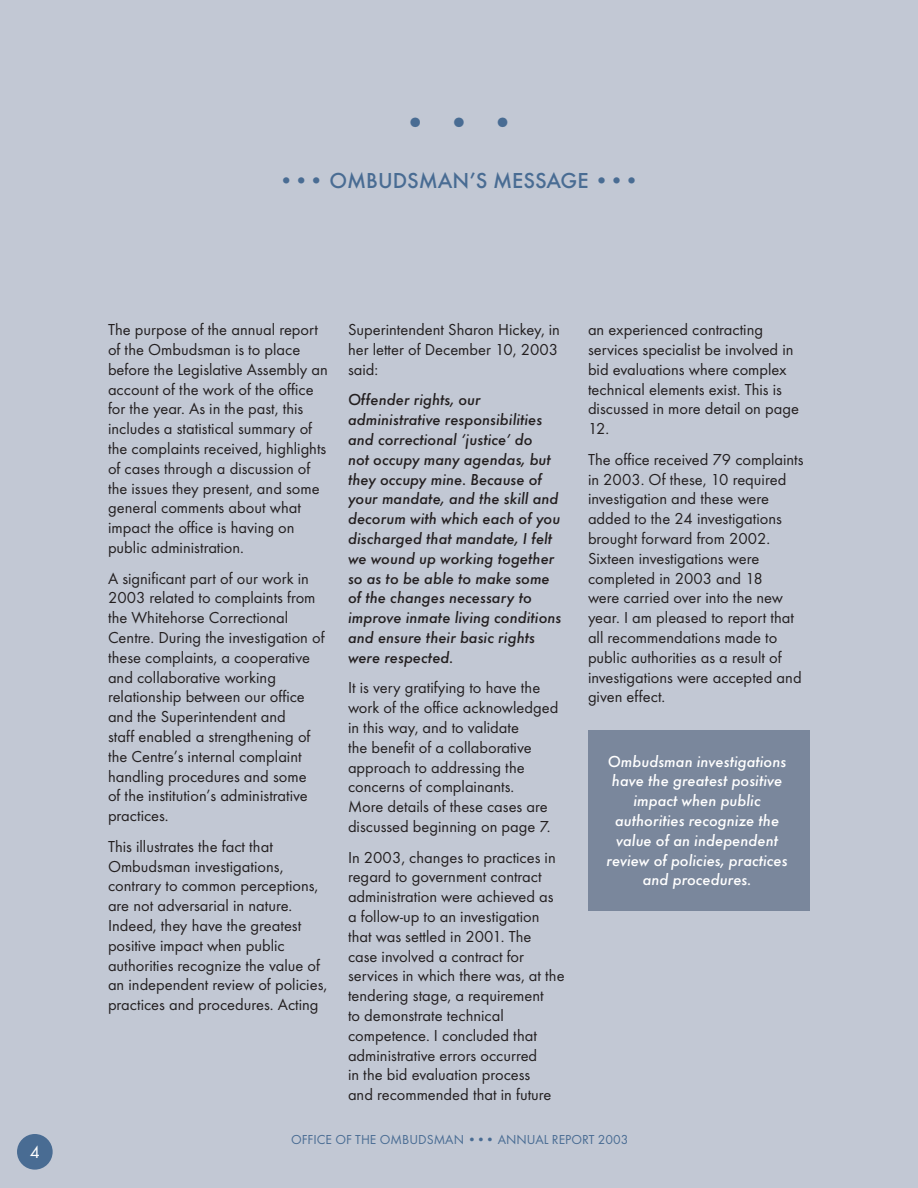
<style>
.page{position:relative;width:918px;height:1188px;background:#c2c8d4}
.page>*{position:absolute;margin:0;border:0;box-sizing:border-box;transform-origin:0 0}
.t1{font:700 34.5px "Futura T";color:#496c93}
.t2{font:500 22.5px "Futura T";color:#496c93}
.t3{font:18px "Futura T";color:#fff}
.t4{font:16.5px/19.8px "Futura T";color:#231f20}
.t5{font:italic 500 16.5px/19.8px "Futura T";color:#231f20}
.t6{font:italic 500 16.5px/19.8px "Futura T";color:#fff;text-align:center}
.t7{font:13.5px "Futura T";color:#496c93}
</style>
<div class="page">
<div style="left:17px;top:1134px;width:36px;height:36px;background:#496c93;border-radius:50%"></div>
<div style="left:588px;top:730px;width:222px;height:181px;background:#7a879c"></div>
<p class="t3" style="left:30px;top:1142px;width:12px">4</p>
<h1 class="t1" style="left:404px;top:102px;width:112px">•••</h1>
<h2 class="t2" style="left:279px;top:167px;width:362px">••• OMBUDSMAN’S MESSAGE •••</h2>
<p class="t4" style="left:108px;top:320px;width:222px">The purpose of the annual report of the Ombudsman is to place before the Legislative Assembly an account of the work of the office for the year. As in the past, this includes a statistical summary of the complaints received, highlights of cases through a discussion of the issues they present, and some general comments about what impact the office is having on public administration.</p>
<p class="t4" style="left:108px;top:568px;width:218px">A significant part of our work in<br>2003 related to complaints from the Whitehorse Correctional<br>Centre. During the investigation of these complaints, a cooperative and collaborative working relationship between our office and the Superintendent and<br>staff enabled a strengthening of the Centre’s internal complaint handling procedures and some<br>of the institution’s administrative practices.</p>
<p class="t4" style="left:108px;top:836px;width:221px">This illustrates the fact that<br>Ombudsman investigations, contrary to common perceptions, are not adversarial in nature.<br>Indeed, they have the greatest positive impact when public authorities recognize the value of an independent review of policies, practices and procedures. Acting</p>
<p class="t4" style="left:348px;top:320px;width:214px;text-align:justify">Superintendent Sharon Hickey, in her letter of December 10, 2003 said:</p>
<p class="t5" style="left:348px;top:390px;width:215px">Offender rights, our administrative responsibilities and correctional ‘justice’ do<br>not occupy many agendas, but they occupy mine. Because of your mandate, and the skill and decorum with which each of you discharged that mandate, I felt we wound up working together so as to be able to make some of the changes necessary to improve inmate living conditions and ensure their basic rights were respected.</p>
<p class="t4" style="left:348px;top:678px;width:212px">It is very gratifying to have the work of the office acknowledged in this way, and to validate<br>the benefit of a collaborative approach to addressing the concerns of complainants.<br>More details of these cases are discussed beginning on page 7.</p>
<p class="t4" style="left:348px;top:847px;width:218px">In 2003, changes to practices in regard to government contract administration were achieved as a follow-up to an investigation that was settled in 2001. The case involved a contract for services in which there was, at the tendering stage, a requirement<br>to demonstrate technical competence. I concluded that administrative errors occurred<br>in the bid evaluation process<br>and recommended that in future</p>
<p class="t4" style="left:588px;top:320px;width:213px">an experienced contracting services specialist be involved in bid evaluations where complex technical elements exist. This is discussed in more detail on page<br>12.</p>
<p class="t4" style="left:588px;top:449px;width:217px">The office received 79 complaints in 2003. Of these, 10 required investigation and these were added to the 24 investigations brought forward from 2002.<br>Sixteen investigations were completed in 2003 and 18<br>were carried over into the new year. I am pleased to report that all recommendations made to public authorities as a result of investigations were accepted and given effect.</p>
<p class="t6" style="left:607px;top:751px;width:183px">Ombudsman investigations have the greatest positive impact when public authorities recognize the value of an independent review of policies, practices and procedures.</p>
<p class="t7" style="left:291px;top:1132px;width:339px">OFFICE OF THE OMBUDSMAN ••• ANNUAL REPORT 2003</p>
</div>
